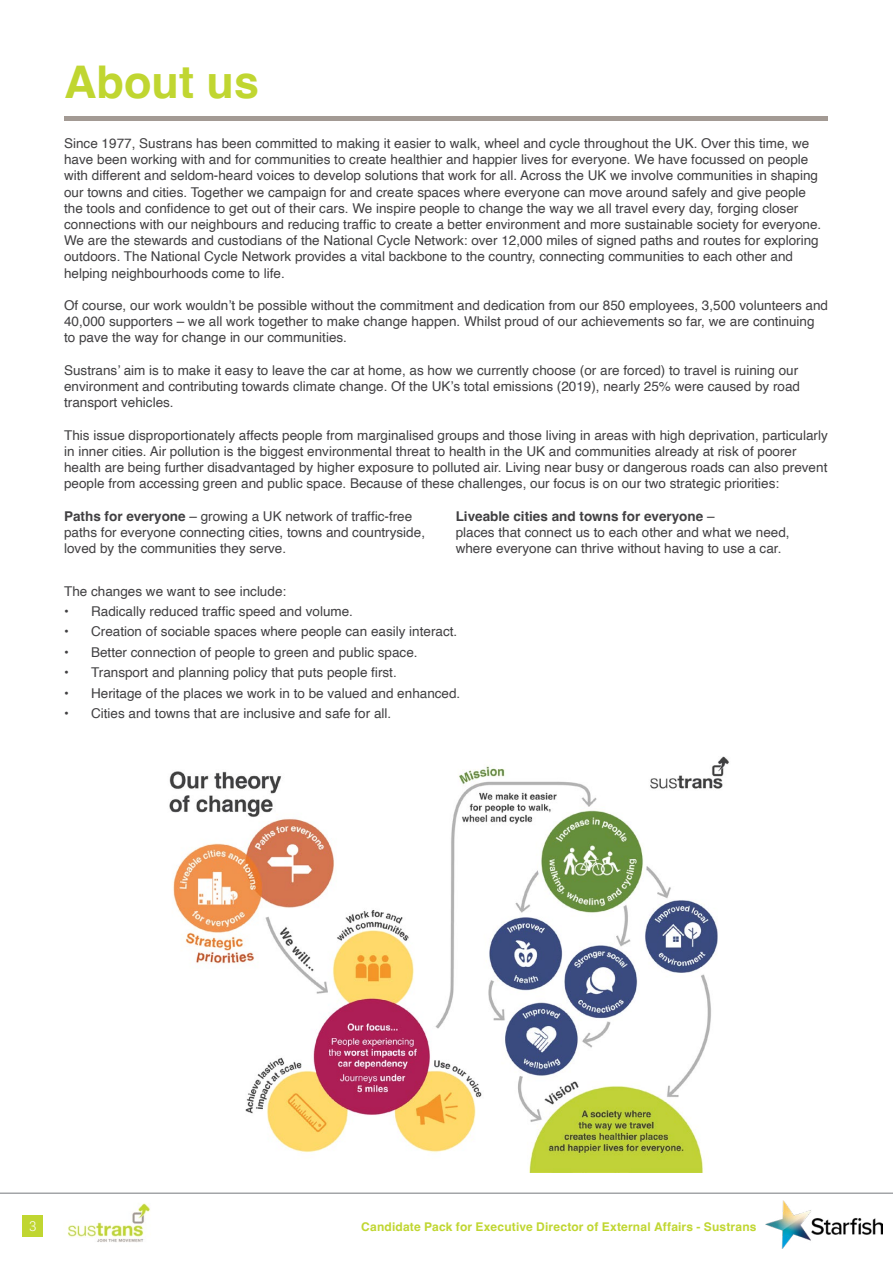
<style>
.page{position:relative;width:893px;height:1263px;background:#fff}
.page>*{position:absolute;margin:0;border:0;box-sizing:border-box;transform-origin:0 0}
.t1{font:700 45px "Helvetica";color:#c0d631}
.t2{font:13.5px/16.2px "Helvetica";color:#414042}
.t3{font:300 13.5px "Flama";color:#fff}
.t4{font:700 12px "Helvetica";letter-spacing:.015em;color:#c0d631}
.s1{font-weight:700}
</style>
<div class="page">
<img style="left:765px;top:1200px;width:118px;height:49px">
<div style="left:23px;top:1215px;width:20px;height:22px;background:#c0d631"></div>
<hr style="left:0;top:1192px;width:893px;height:2px;background:#a3a5a8">
<img style="left:67px;top:1203px;width:83px;height:39px">
<div style="left:64px;top:116px;width:764px;height:5px;background:#a39a94"></div>
<img style="left:169px;top:756px;width:560px;height:416px">
<h1 class="t1" style="left:64px;top:54px;width:196px">About us</h1>
<p class="t2" style="left:64px;top:136px;width:759px">Since 1977, Sustrans has been committed to making it easier to walk, wheel and cycle throughout the UK. Over this time, we have been working with and for communities to create healthier and happier lives for everyone. We have focussed on people with different and seldom-heard voices to develop solutions that work for all. Across the UK we involve communities in shaping our towns and cities. Together we campaign for and create spaces where everyone can move around safely and give people the tools and confidence to get out of their cars. We inspire people to change the way we all travel every day, forging closer connections with our neighbours and reducing traffic to create a better environment and more sustainable society for everyone.<br>We are the stewards and custodians of the National Cycle Network: over 12,000 miles of signed paths and routes for exploring outdoors. The National Cycle Network provides a vital backbone to the country, connecting communities to each other and helping neighbourhoods come to life.</p>
<p class="t2" style="left:64px;top:298px;width:765px">Of course, our work wouldn’t be possible without the commitment and dedication from our 850 employees, 3,500 volunteers and<br>40,000 supporters – we all work together to make change happen. Whilst proud of our achievements so far, we are continuing to pave the way for change in our communities.</p>
<p class="t2" style="left:64px;top:362px;width:737px">Sustrans’ aim is to make it easy to leave the car at home, as how we currently choose (or are forced) to travel is ruining our environment and contributing towards climate change. Of the UK’s total emissions (2019), nearly 25% were caused by road transport vehicles.</p>
<p class="t2" style="left:64px;top:427px;width:765px">This issue disproportionately affects people from marginalised groups and those living in areas with high deprivation, particularly in inner cities. Air pollution is the biggest environmental threat to health in the UK and communities already at risk of poorer health are being further disadvantaged by higher exposure to polluted air. Living near busy or dangerous roads can also prevent people from accessing green and public space. Because of these challenges, our focus is on our two strategic priorities:</p>
<p class="t2" style="left:64px;top:508px;width:362px"><span class="s1">Paths for everyone</span> – growing a UK network of traffic-free paths for everyone connecting cities, towns and countryside, loved by the communities they serve.</p>
<p class="t2" style="left:456px;top:508px;width:335px"><span class="s1">Liveable cities and towns for everyone</span> –<br>places that connect us to each other and what we need, where everyone can thrive without having to use a car.</p>
<p class="t2" style="left:64px;top:583px;width:224px">The changes we want to see include:</p>
<p class="t2" style="left:64px;top:603px;width:290px">• Radically reduced traffic speed and volume.</p>
<p class="t2" style="left:64px;top:624px;width:395px">• Creation of sociable spaces where people can easily interact.</p>
<p class="t2" style="left:64px;top:644px;width:355px">• Better connection of people to green and public space.</p>
<p class="t2" style="left:64px;top:665px;width:334px">• Transport and planning policy that puts people first.</p>
<p class="t2" style="left:64px;top:685px;width:398px">• Heritage of the places we work in to be valued and enhanced.</p>
<p class="t2" style="left:64px;top:706px;width:329px">• Cities and towns that are inclusive and safe for all.</p>
<p class="t3" style="left:29px;top:1217px;width:9px">3</p>
<p class="t4" style="left:361px;top:1220px;width:397px">Candidate Pack for Executive Director of External Affairs - Sustrans</p>
</div>
